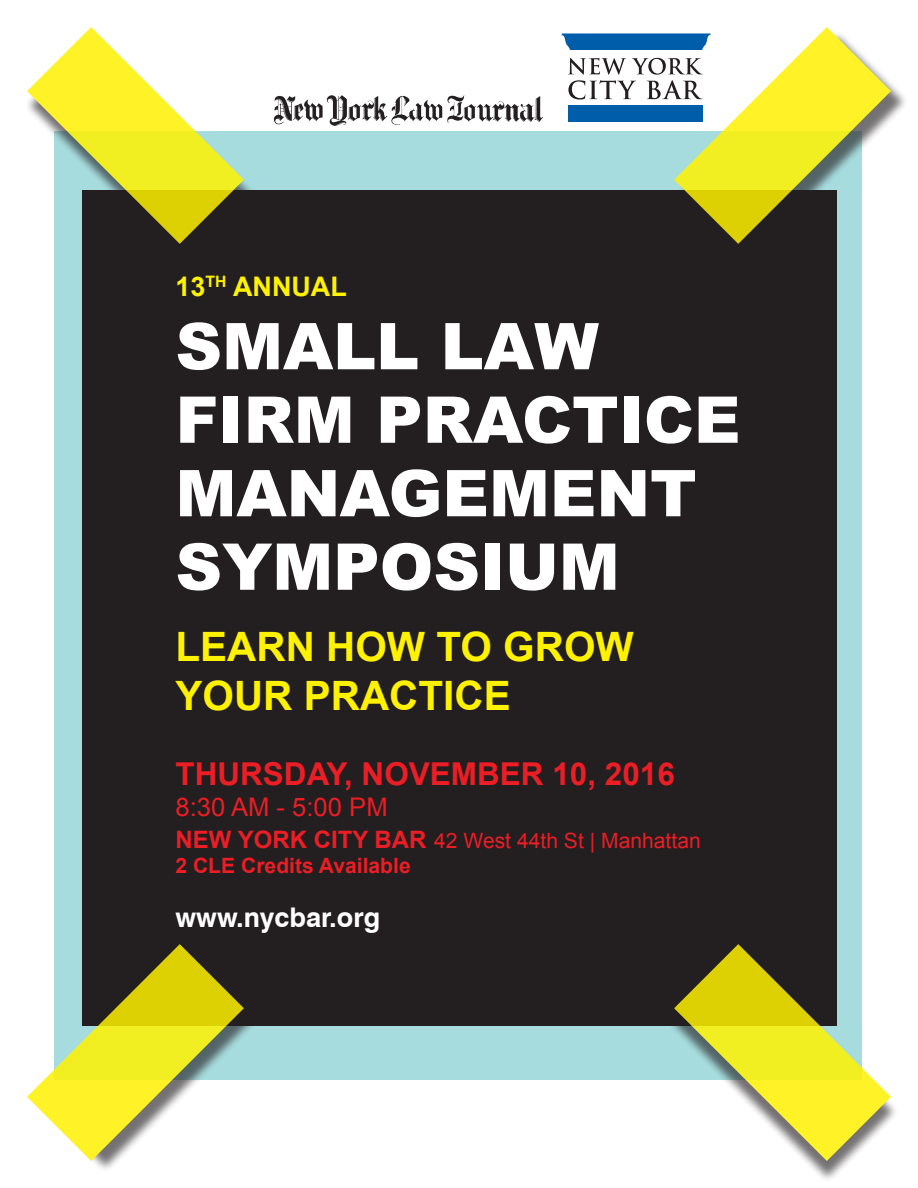
<style>
.page{position:relative;width:918px;height:1188px;background:#fff}
.page>*{position:absolute;margin:0;border:0;box-sizing:border-box;transform-origin:0 0}
.t1{font:900 64.5px "Arial";color:#fff}
.t2{font:700 40.5px/48.6px "Arial";color:#fff200}
.t3{font:700 31.5px "Arial";color:#eb1d25}
.t4{font:700 27.15px "Swiss 721 BT";color:#fff}
.t5{font:700 27px "Arial";color:#fff200}
.t6{font:25.65px "Arial";color:#eb1d25}
.t7{font:21.15px "Arial";color:#eb1d25}
.t8{font:700 21.15px "Arial";color:#eb1d25}
.s1{font-weight:700;font-size:24px}
</style>
<div class="page">
<div style="left:54px;top:132px;width:808px;height:948px;background:#a7dcdf"></div>
<div style="left:82px;top:190px;width:755px;height:836px;background:#231f20"></div>
<div style="left:24px;top:34px;width:232px;height:231px;background:#231f20;opacity:.75"></div>
<svg style="left:27px;top:27px;width:217px;height:217px"></svg>
<div style="left:668px;top:952px;width:231px;height:231px;background:#231f20;opacity:.75"></div>
<svg style="left:674px;top:944px;width:217px;height:217px"></svg>
<div style="left:677px;top:30px;width:232px;height:231px;background:#231f20;opacity:.75"></div>
<svg style="left:674px;top:27px;width:217px;height:217px"></svg>
<div style="left:569px;top:106px;width:134px;height:16px;background:#005daa"></div>
<svg style="left:568px;top:58px;width:135px;height:42px"></svg>
<svg style="left:562px;top:33px;width:148px;height:17px;background:#1469b0"></svg>
<div style="left:34px;top:941px;width:231px;height:231px;background:#231f20;opacity:.75"></div>
<svg style="left:27px;top:944px;width:217px;height:217px"></svg>
<img style="left:273px;top:95px;width:270px;height:31px">
<p class="t5" style="left:176px;top:268px;width:173px">13<sup>TH</sup> ANNUAL</p>
<p class="t1" style="left:176px;top:299px;width:425px">SMALL LAW</p>
<p class="t1" style="left:176px;top:373px;width:567px">FIRM PRACTICE</p>
<p class="t1" style="left:176px;top:446px;width:523px">MANAGEMENT</p>
<p class="t1" style="left:176px;top:520px;width:446px">SYMPOSIUM</p>
<p class="t2" style="left:176px;top:624px;width:460px">LEARN HOW TO GROW<br>YOUR PRACTICE</p>
<p class="t3" style="left:176px;top:753px;width:501px">THURSDAY, NOVEMBER 10, 2016</p>
<p class="t6" style="left:176px;top:790px;width:214px">8:30 AM - 5:00 PM</p>
<p class="t7" style="left:176px;top:826px;width:527px"><span class="s1">NEW YORK CITY BAR</span> 42 West 44th St | Manhattan</p>
<p class="t8" style="left:176px;top:852px;width:237px">2 CLE Credits Available</p>
<p class="t4" style="left:176px;top:900px;width:206px">www.nycbar.org</p>
</div>
